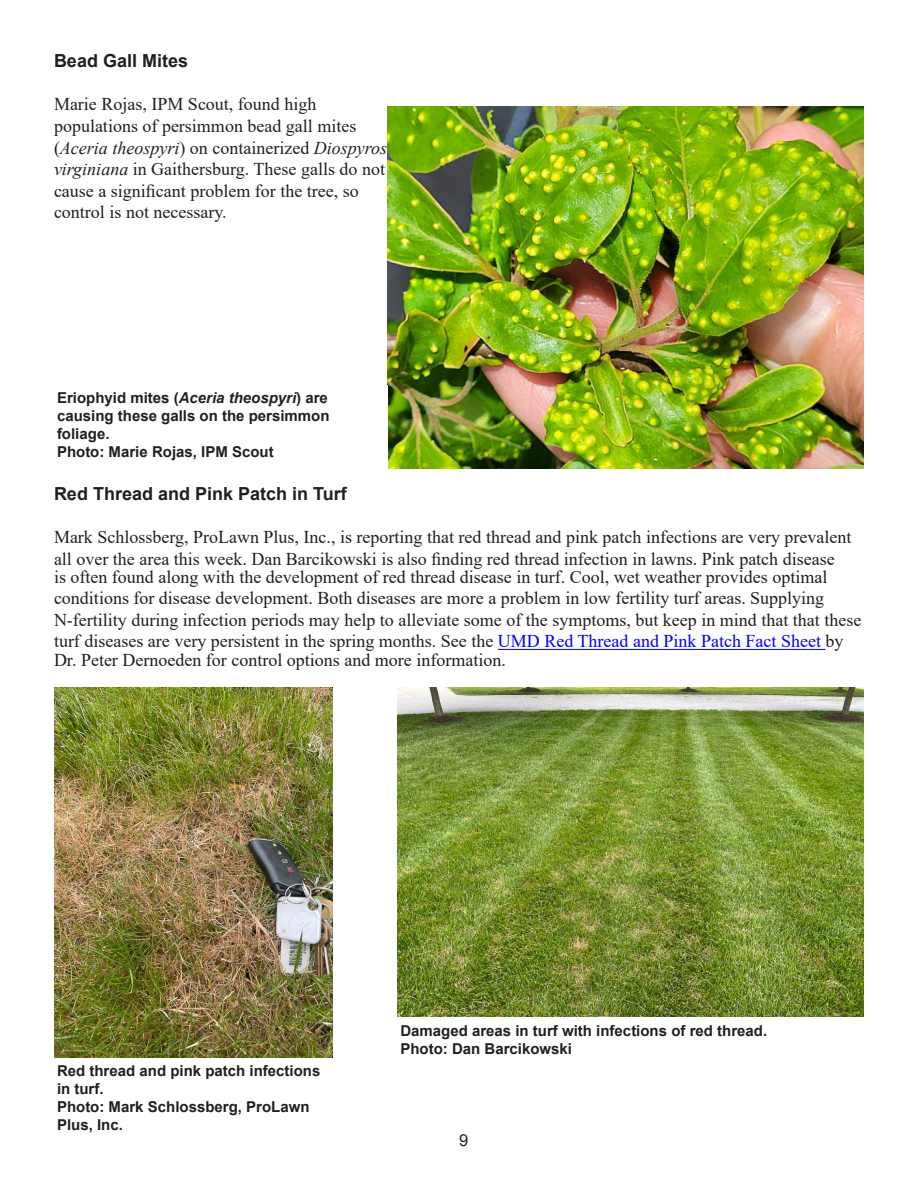
<style>
.page{position:relative;width:918px;height:1188px;background:#fff}
.page>*{position:absolute;margin:0;border:0;box-sizing:border-box;transform-origin:0 0}
.t1{font:18px/21.6px "Times New Roman";color:#221e1f}
.t2{font:18px/21.6px "Times New Roman";color:#231f20}
.t3{font:700 18px "Arial";color:#231f20}
.t4{font:16.5px "Arial";color:#231f20}
.t5{font:700 15px/18px "Arial";color:#231f20}
.s1{font-style:italic}
.s2{color:#221e1f}
.s3{color:#231f20}
.s4{color:#00f}
</style>
<div class="page">
<img style="left:388px;top:106px;width:476px;height:363px">
<hr style="left:498px;top:649px;width:328px;height:1px;background:#00f">
<img style="left:54px;top:687px;width:278px;height:371px">
<img style="left:397px;top:687px;width:467px;height:330px">
<p class="t3" style="left:54px;top:48px;width:136px">Bead Gall Mites</p>
<p class="t2" style="left:54px;top:93px;width:335px">Marie Rojas, IPM Scout, found high populations of persimmon bead gall mites (<span class="s1">Aceria theospyri</span>) on containerized <span class="s1">Diospyros virginiana</span> in Gaithersburg. These galls do not cause a significant problem for the tree, so control is not necessary.</p>
<p class="t5" style="left:57px;top:389px;width:274px;text-align:justify">Eriophyid mites (<span class="s1">Aceria theospyri</span>) are causing these galls on the persimmon foliage.</p>
<p class="t5" style="left:57px;top:443px;width:218px">Photo: Marie Rojas, IPM Scout</p>
<p class="t3" style="left:54px;top:481px;width:294px">Red Thread and Pink Patch in Turf</p>
<p class="t2" style="left:54px;top:526px;width:799px">Mark Schlossberg, ProLawn Plus, Inc., is reporting that red thread and pink patch infections are very prevalent all over the area this week. Dan Barcikowski is also finding red thread infection in lawns. <span class="s2">Pink patch disease</span></p>
<p class="t1" style="left:54px;top:565px;width:809px">is often found along with the development of red thread disease in turf. Cool, wet weather provides optimal conditions for disease development. Both diseases are more a problem in low fertility turf areas. <span class="s3">Supplying N-fertility during infection periods may help to alleviate some of the symptoms, but keep in mind that that these turf diseases are very persistent in the spring months.</span> See the <span class="s4">UMD Red Thread and Pink Patch Fact Sheet</span> by</p>
<p class="t1" style="left:54px;top:648px;width:453px">Dr. Peter Dernoeden for control options and more information.</p>
<p class="t5" style="left:57px;top:1062px;width:265px">Red thread and pink patch infections in turf.</p>
<p class="t5" style="left:57px;top:1098px;width:254px">Photo: Mark Schlossberg, ProLawn<br>Plus, Inc.</p>
<p class="t5" style="left:400px;top:1021px;width:368px">Damaged areas in turf with infections of red thread.</p>
<p class="t5" style="left:400px;top:1039px;width:173px">Photo: Dan Barcikowski</p>
<p class="t4" style="left:459px;top:1129px;width:11px">9</p>
</div>
